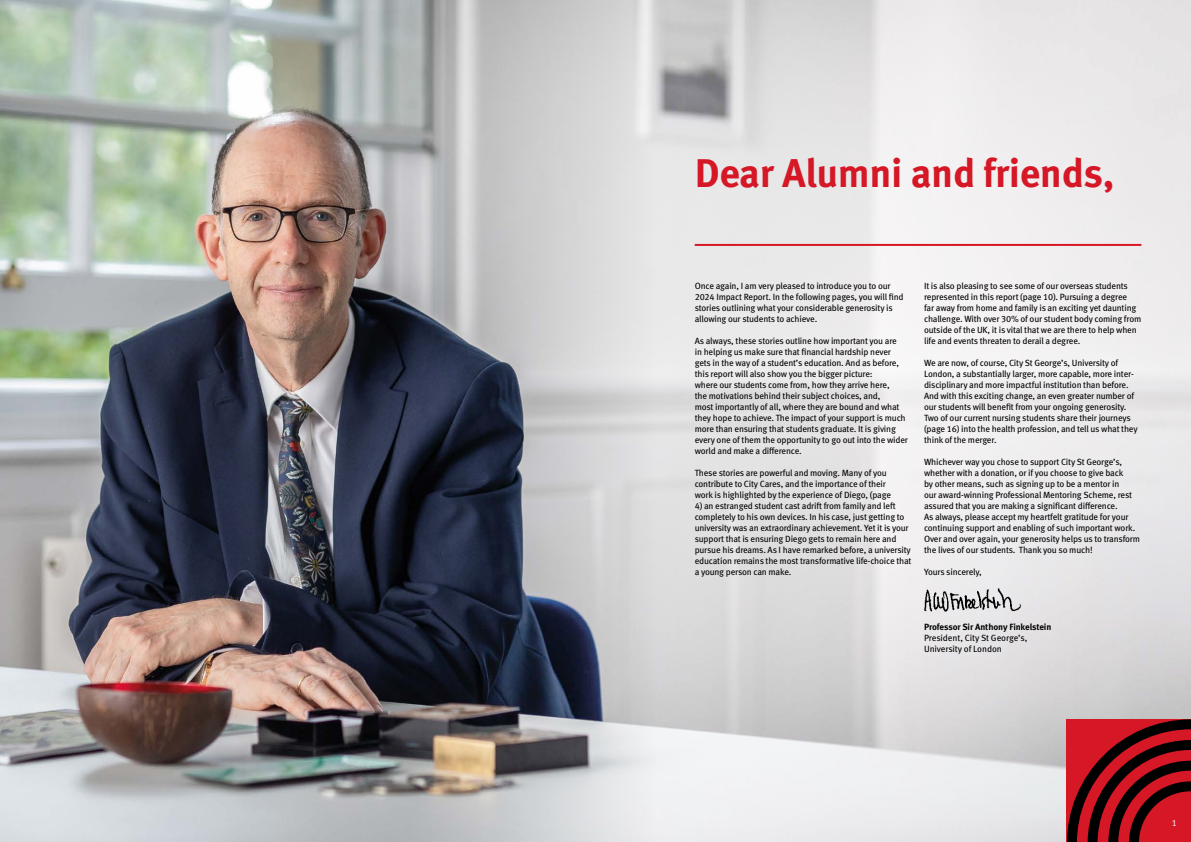
<style>
.page{position:relative;width:1191px;height:842px;background:#fff}
.page>*{position:absolute;margin:0;border:0;box-sizing:border-box;transform-origin:0 0}
.t1{font:700 40px "Meta Pro";letter-spacing:-.01em;color:#d51726}
.t2{font:9px/11px "Meta Pro";letter-spacing:-.02em;color:#000}
.t3{font:700 9px "Meta Pro";letter-spacing:-.01em;color:#000}
.t4{font:9px "Meta Pro Norm";color:#fff}
</style>
<div class="page">
<img style="left:0;top:0;width:408px;height:842px">
<img style="left:408px;top:0;width:783px;height:842px">
<hr style="left:694px;top:244px;width:447px;height:2px;background:#d51726">
<svg style="left:1067px;top:719px;width:124px;height:123px"></svg>
<img style="left:919px;top:585px;width:105px;height:31px">
<h1 class="t1" style="left:694px;top:142px;width:421px">Dear Alumni and friends,</h1>
<p class="t2" style="left:694px;top:280px;width:210px">Once again, I am very pleased to introduce you to our 2024 Impact Report. In the following pages, you will find stories outlining what your considerable generosity is allowing our students to achieve.</p>
<p class="t2" style="left:694px;top:335px;width:215px">As always, these stories outline how important you are<br>in helping us make sure that financial hardship never gets in the way of a student’s education. And as before, this report will also show you the bigger picture:<br>where our students come from, how they arrive here,<br>the motivations behind their subject choices, and,<br>most importantly of all, where they are bound and what they hope to achieve. The impact of your support is much more than ensuring that students graduate. It is giving every one of them the opportunity to go out into the wider world and make a difference.</p>
<p class="t2" style="left:694px;top:467px;width:198px">These stories are powerful and moving. Many of you contribute to City Cares, and the importance of their work is highlighted by the experience of Diego, (page</p>
<p class="t2" style="left:694px;top:500px;width:218px">4) an estranged student cast adrift from family and left completely to his own devices. In his case, just getting to university was an extraordinary achievement. Yet it is your support that is ensuring Diego gets to remain here and pursue his dreams. As I have remarked before, a university education remains the most transformative life-choice that a young person can make.</p>
<p class="t2" style="left:924px;top:280px;width:219px">It is also pleasing to see some of our overseas students represented in this report (page 10). Pursuing a degree<br>far away from home and family is an exciting yet daunting challenge. With over 30% of our student body coming from outside of the UK, it is vital that we are there to help when life and events threaten to derail a degree.</p>
<p class="t2" style="left:924px;top:357px;width:215px">We are now, of course, City St George’s, University of London, a substantially larger, more capable, more inter&shy;disciplinary and more impactful institution than before.<br>And with this exciting change, an even greater number of our students will benefit from your ongoing generosity.<br>Two of our current nursing students share their journeys (page 16) into the health profession, and tell us what they think of the merger.</p>
<p class="t2" style="left:924px;top:456px;width:218px">Whichever way you chose to support City St George’s, whether with a donation, or if you choose to give back<br>by other means, such as signing up to be a mentor in<br>our award-winning Professional Mentoring Scheme, rest assured that you are making a significant difference.<br>As always, please accept my heartfelt gratitude for your continuing support and enabling of such important work.<br>Over and over again, your generosity helps us to transform the lives of our students. Thank you so much!</p>
<p class="t2" style="left:924px;top:566px;width:59px">Yours sincerely,</p>
<p class="t3" style="left:924px;top:620px;width:129px">Professor Sir Anthony Finkelstein</p>
<p class="t2" style="left:924px;top:632px;width:105px">President, City St George’s,<br>University of London</p>
<p class="t4" style="left:1171px;top:816px;width:7px">1</p>
</div>
